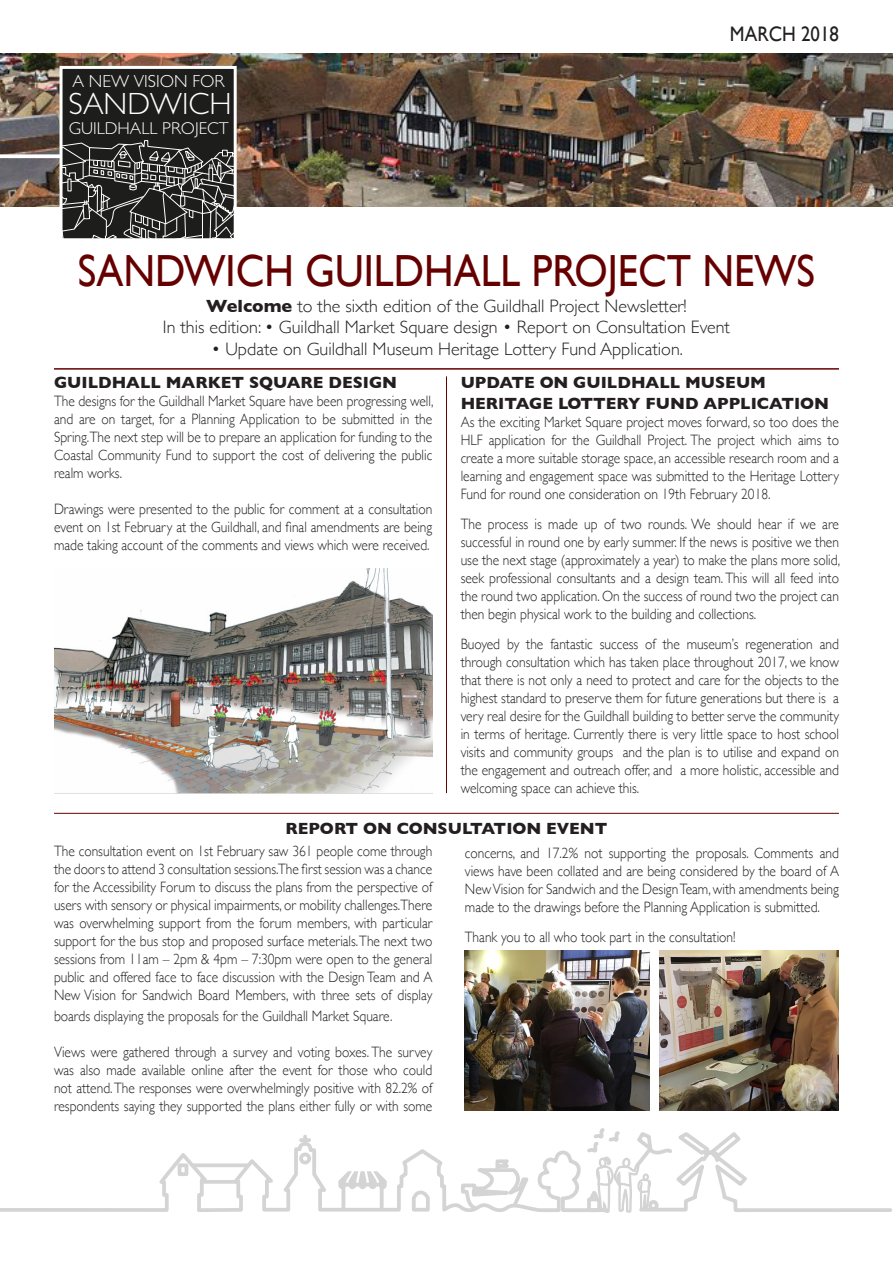
<style>
.page{position:relative;width:893px;height:1263px;background:#fff}
.page>*{position:absolute;margin:0;border:0;box-sizing:border-box;transform-origin:0 0}
.t1{font:45px "Gill Sans";color:#600;scale:.9 1}
.t2{font:300 30.9px "Gill Sans";color:#fff}
.t3{font:21px "Gill Sans";color:#231f20;scale:.9 1}
.t4{font:300 18px/21.6px "Gill Sans";color:#231f20;text-align:center}
.t5{font:300 17.55px "Gill Sans";color:#fff}
.t6{font:300 17.25px "Gill Sans";color:#fff}
.t7{font:700 16.5px/21px "Gill Sans";color:#231f20}
.t8{font:300 15px/18px "Gill Sans";color:#231f20;text-align:justify;scale:.9 1}
.s1{font-weight:700}
</style>
<div class="page">
<img style="left:0;top:53px;width:893px;height:154px">
<svg style="left:0;top:154px;width:60px;height:4px"></svg>
<div style="left:61px;top:67px;width:174px;height:173px;background:#1d1d1b"></div>
<svg style="left:64px;top:140px;width:169px;height:97px"></svg>
<div style="left:60px;top:66px;width:177px;height:175px;border:3px solid #fff"></div>
<hr style="left:446px;top:376px;width:1px;height:417px;background:#600">
<hr style="left:54px;top:368px;width:785px;height:2px;background:#600">
<svg style="left:0;top:1128px;width:892px;height:85px"></svg>
<img style="left:54px;top:569px;width:378px;height:224px">
<hr style="left:54px;top:813px;width:785px;height:1px;background:#600">
<img style="left:659px;top:950px;width:180px;height:160px">
<img style="left:465px;top:950px;width:185px;height:160px">
<p class="t5" style="left:72px;top:71px;width:154px">A NEW VISION FOR</p>
<p class="t6" style="left:69px;top:118px;width:161px">GUILDHALL PROJECT</p>
<h2 class="t2" style="left:69px;top:87px;width:164px">SANDWICH</h2>
<h3 class="t3" style="left:730px;top:21px;width:123px">MARCH 2018</h3>
<h1 class="t1" style="left:78px;top:245px;width:821px">SANDWICH GUILDHALL PROJECT NEWS</h1>
<p class="t4" style="left:163px;top:294px;width:568px"><span class="s1">Welcome</span> to the sixth edition of the Guildhall Project Newsletter!<br>In this edition: • Guildhall Market Square design • Report on Consultation Event</p>
<p class="t4" style="left:211px;top:338px;width:473px">• Update on Guildhall Museum Heritage Lottery Fund Application.</p>
<p class="t7" style="left:54px;top:371px;width:345px">GUILDHALL MARKET SQUARE DESIGN</p>
<p class="t8" style="left:54px;top:391px;width:423px">The designs for the Guildhall Market Square have been progressing well, and are on target, for a Planning Application to be submitted in the Spring.The next step will be to prepare an application for funding to the Coastal Community Fund to support the cost of delivering the public realm works.</p>
<p class="t8" style="left:54px;top:499px;width:422px">Drawings were presented to the public for comment at a consultation event on 1st February at the Guildhall, and final amendments are being made taking account of the comments and views which were received.</p>
<p class="t7" style="left:461px;top:371px;width:370px">UPDATE ON GUILDHALL MUSEUM<br>HERITAGE LOTTERY FUND APPLICATION</p>
<p class="t8" style="left:461px;top:412px;width:422px">As the exciting Market Square project moves forward, so too does the HLF application for the Guildhall Project. The project which aims to create a more suitable storage space, an accessible research room and a learning and engagement space was submitted to the Heritage Lottery Fund for round one consideration on 19th February 2018.</p>
<p class="t8" style="left:461px;top:514px;width:423px">The process is made up of two rounds. We should hear if we are successful in round one by early summer. If the news is positive we then use the next stage (approximately a year) to make the plans more solid, seek professional consultants and a design team. This will all feed into the round two application. On the success of round two the project can then begin physical work to the building and collections.</p>
<p class="t8" style="left:461px;top:634px;width:422px">Buoyed by the fantastic success of the museum’s regeneration and through consultation which has taken place throughout 2017, we know that there is not only a need to protect and care for the objects to the highest standard to preserve them for future generations but there is a very real desire for the Guildhall building to better serve the community in terms of heritage. Currently there is very little space to host school visits and community groups and the plan is to utilise and expand on the engagement and outreach offer, and a more holistic, accessible and welcoming space can achieve this.</p>
<p class="t7" style="left:285px;top:817px;width:324px">REPORT ON CONSULTATION EVENT</p>
<p class="t8" style="left:54px;top:841px;width:422px">The consultation event on 1st February saw 361 people come through the doors to attend 3 consultation sessions.The first session was a chance for the Accessibility Forum to discuss the plans from the perspective of users with sensory or physical impairments, or mobility challenges.There was overwhelming support from the forum members, with particular support for the bus stop and proposed surface meterials. The next two sessions from 11am – 2pm &amp; 4pm – 7:30pm were open to the general public and offered face to face discussion with the Design Team and A New Vision for Sandwich Board Members, with three sets of display</p>
<p class="t8" style="left:54px;top:1006px;width:378px">boards displaying the proposals for the Guildhall Market Square.</p>
<p class="t8" style="left:54px;top:1042px;width:422px">Views were gathered through a survey and voting boxes. The survey was also made available online after the event for those who could not attend. The responses were overwhelmingly positive with 82.2% of respondents saying they supported the plans either fully or with some</p>
<p class="t8" style="left:465px;top:843px;width:417px">concerns, and 17.2% not supporting the proposals. Comments and views have been collated and are being considered by the board of A New Vision for Sandwich and the Design Team, with amendments being made to the drawings before the Planning Application is submitted.</p>
<p class="t8" style="left:465px;top:927px;width:302px">Thank you to all who took part in the consultation!</p>
</div>
